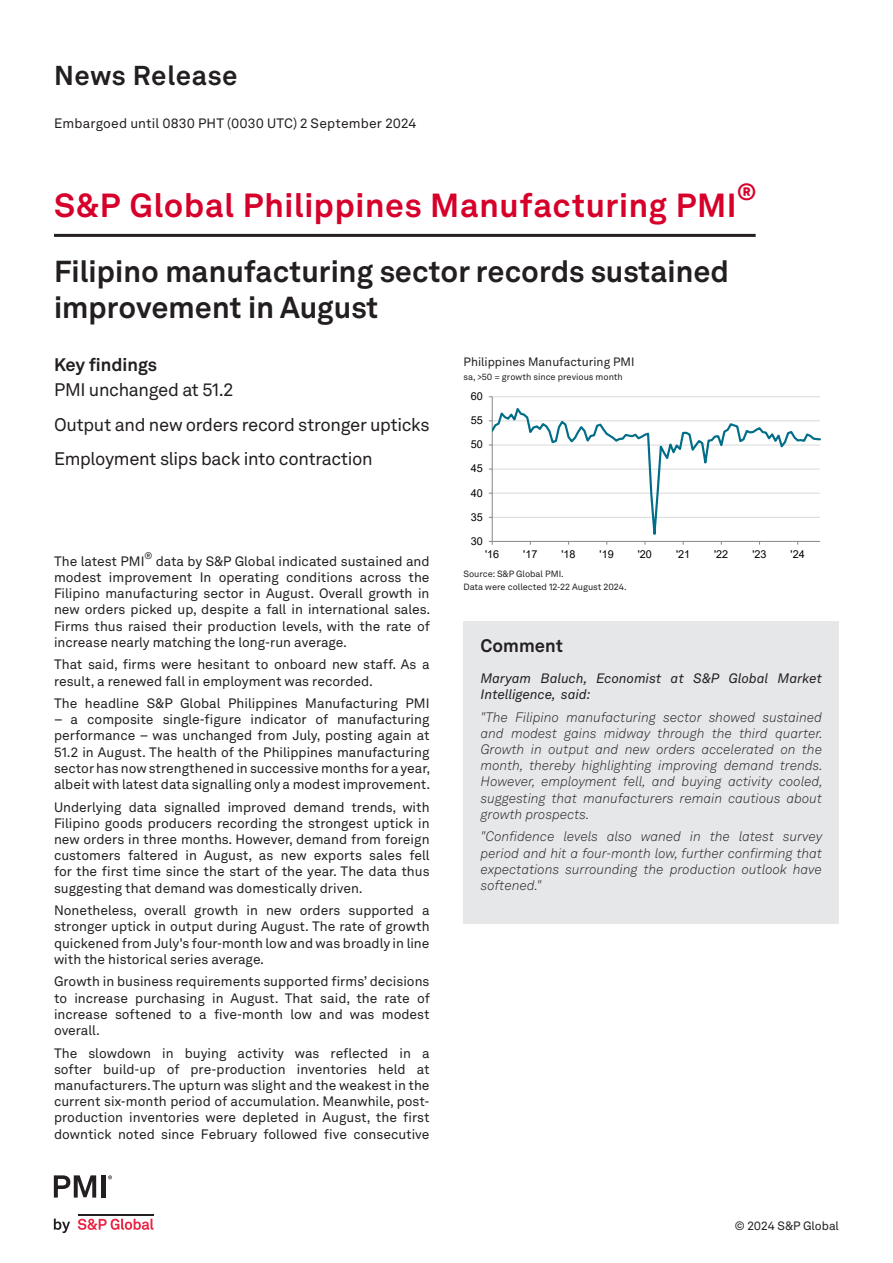
<style>
.page{position:relative;width:893px;height:1263px;background:#fff}
.page>*{position:absolute;margin:0;border:0;box-sizing:border-box;transform-origin:0 0}
.t1{font:700 33px "Akkurat LL";letter-spacing:.02em;color:#d6002a}
.Headline_rev{font:700 30px/36px "Akkurat LL";color:#231f20}
.Section_header{font:700 27px "Akkurat LL";letter-spacing:.025em;color:#231f20}
.t2{font:700 23.25px "Akkurat LL";color:#d6002a}
.Key_findings{font:18px "Akkurat LL";letter-spacing:-.02em;color:#231f20}
.Subheader{font:700 18px "Akkurat LL";color:#231f20}
.Body_copy_2{font:13.5px/16.2px "Akkurat LL";color:#231f20;text-align:justify}
.Comment{font:italic 300 13.5px/16.2px "Akkurat LL";color:#231f20;text-align:justify}
.Comment-2{font:italic 13.5px/16.2px "Akkurat LL";color:#231f20}
.Chart_title{font:12px "Akkurat LL";color:#231f20}
.t3{font:10.8px "Arial";color:#000}
.Body_copy_2-2{font:9.45px "Akkurat LL";color:#231f20}
.Boiler{font:9px "Akkurat LL";color:#231f20}
.Axis_title{font:9px "Akkurat LL";color:#231f20}
.Source{font:9px "Akkurat LL";color:#231f20}
</style>
<div class="page">
<hr style="left:492px;top:396px;width:328px;height:1px;background:#d9d9d9">
<hr style="left:492px;top:397px;width:1px;height:144px;background:#868686">
<svg style="left:492px;top:404px;width:329px;height:138px"></svg>
<hr style="left:54px;top:234px;width:702px;height:3px;background:#231f20">
<div style="left:464px;top:621px;width:375px;height:51px;background:#e6e7e9"></div>
<div style="left:463px;top:672px;width:376px;height:252px;background:#e6e7e9"></div>
<svg style="left:54px;top:1218px;width:16px;height:15px"></svg>
<svg style="left:78px;top:1218px;width:75px;height:12px"></svg>
<hr style="left:78px;top:1213px;width:75px;height:2px;background:#231f20">
<svg style="left:54px;top:1175px;width:42px;height:22px"></svg>
<div style="left:101px;top:1175px;width:5px;height:22px;background:#231f20"></div>
<svg style="left:108px;top:1175px;width:4px;height:4px"></svg>
<p class="Section_header" style="left:54px;top:55px;width:185px">News Release</p>
<p class="Body_copy_2" style="left:54px;top:114px;width:364px">Embargoed until 0830 PHT (0030 UTC) 2 September 2024</p>
<p class="t2" style="left:737px;top:174px;width:21px">®</p>
<p class="t1" style="left:54px;top:180px;width:684px">S&amp;P Global Philippines Manufacturing PMI</p>
<p class="Headline_rev" style="left:54px;top:252px;width:676px">Filipino manufacturing sector records sustained improvement in August</p>
<p class="Subheader" style="left:54px;top:351px;width:105px">Key findings</p>
<p class="Chart_title" style="left:463px;top:353px;width:173px">Philippines Manufacturing PMI</p>
<p class="Axis_title" style="left:463px;top:370px;width:161px">sa, &gt;50 = growth since previous month</p>
<p class="Key_findings" style="left:54px;top:377px;width:181px">PMI unchanged at 51.2</p>
<p class="Key_findings" style="left:54px;top:411px;width:377px">Output and new orders record stronger upticks</p>
<p class="Key_findings" style="left:54px;top:445px;width:320px">Employment slips back into contraction</p>
<p class="t3" style="left:471px;top:389px;width:14px">60</p>
<p class="t3" style="left:471px;top:413px;width:14px">55</p>
<p class="t3" style="left:471px;top:437px;width:14px">50</p>
<p class="t3" style="left:471px;top:461px;width:14px">45</p>
<p class="t3" style="left:471px;top:485px;width:14px">40</p>
<p class="t3" style="left:471px;top:509px;width:14px">35</p>
<p class="Body_copy_2-2" style="left:145px;top:549px;width:9px">®</p>
<p class="Body_copy_2" style="left:54px;top:552px;width:378px;text-indent:102px">data by S&amp;P Global indicated sustained and modest improvement In operating conditions across the Filipino manufacturing sector in August. Overall growth in new orders picked up, despite a fall in international sales.<br>Firms thus raised their production levels, with the rate of increase nearly matching the long-run average.</p>
<p class="Body_copy_2" style="left:54px;top:656px;width:377px">That said, firms were hesitant to onboard new staff. As a result, a renewed fall in employment was recorded.</p>
<p class="Body_copy_2" style="left:54px;top:695px;width:377px">The headline S&amp;P Global Philippines Manufacturing PMI</p>
<p class="Body_copy_2" style="left:54px;top:711px;width:378px">– a composite single-figure indicator of manufacturing performance – was unchanged from July, posting again at 51.2 in August. The health of the Philippines manufacturing sector has now strengthened in successive months for a year, albeit with latest data signalling only a modest improvement.</p>
<p class="Body_copy_2" style="left:54px;top:798px;width:377px">Underlying data signalled improved demand trends, with Filipino goods producers recording the strongest uptick in new orders in three months. However, demand from foreign customers faltered in August, as new exports sales fell for the first time since the start of the year. The data thus suggesting that demand was domestically driven.</p>
<p class="Body_copy_2" style="left:54px;top:902px;width:377px">Nonetheless, overall growth in new orders supported a stronger uptick in output during August. The rate of growth quickened from July's four-month low and was broadly in line with the historical series average.</p>
<p class="Body_copy_2" style="left:54px;top:973px;width:377px">Growth in business requirements supported firms’ decisions to increase purchasing in August. That said, the rate of increase softened to a five-month low and was modest overall.</p>
<p class="Body_copy_2" style="left:54px;top:1044px;width:377px">The slowdown in buying activity was reflected in a softer build-up of pre-production inventories held at manufacturers. The upturn was slight and the weakest in the current six-month period of accumulation. Meanwhile, post&shy;production inventories were depleted in August, the first downtick noted since February followed five consecutive</p>
<p class="Body_copy_2" style="left:54px;top:552px;width:92px">The latest PMI</p>
<p class="t3" style="left:471px;top:534px;width:14px">30</p>
<p class="t3" style="left:485px;top:547px;width:16px">'16</p>
<p class="t3" style="left:523px;top:547px;width:16px">'17</p>
<p class="t3" style="left:561px;top:547px;width:16px">'18</p>
<p class="t3" style="left:600px;top:547px;width:16px">'19</p>
<p class="t3" style="left:638px;top:547px;width:16px">'20</p>
<p class="t3" style="left:676px;top:547px;width:16px">'21</p>
<p class="t3" style="left:714px;top:547px;width:16px">'22</p>
<p class="t3" style="left:752px;top:547px;width:16px">'23</p>
<p class="t3" style="left:791px;top:547px;width:16px">'24</p>
<p class="Source" style="left:463px;top:567px;width:102px">Source: S&amp;P Global PMI.</p>
<p class="Boiler" style="left:463px;top:580px;width:165px">Data were collected 12-22 August 2024.</p>
<p class="Subheader" style="left:481px;top:632px;width:84px">Comment</p>
<p class="Comment-2" style="left:480px;top:669px;width:343px">Maryam Baluch, Economist at S&amp;P Global Market<br>Intelligence, said:</p>
<p class="Comment" style="left:480px;top:708px;width:344px">"The Filipino manufacturing sector showed sustained and modest gains midway through the third quarter.<br>Growth in output and new orders accelerated on the month, thereby highlighting improving demand trends.<br>However, employment fell, and buying activity cooled, suggesting that manufacturers remain cautious about growth prospects.</p>
<p class="Comment" style="left:480px;top:828px;width:343px">"Confidence levels also waned in the latest survey period and hit a four-month low, further confirming that expectations surrounding the production outlook have softened."</p>
<p class="Chart_title" style="left:735px;top:1216px;width:106px">© 2024 S&amp;P Global</p>
</div>
